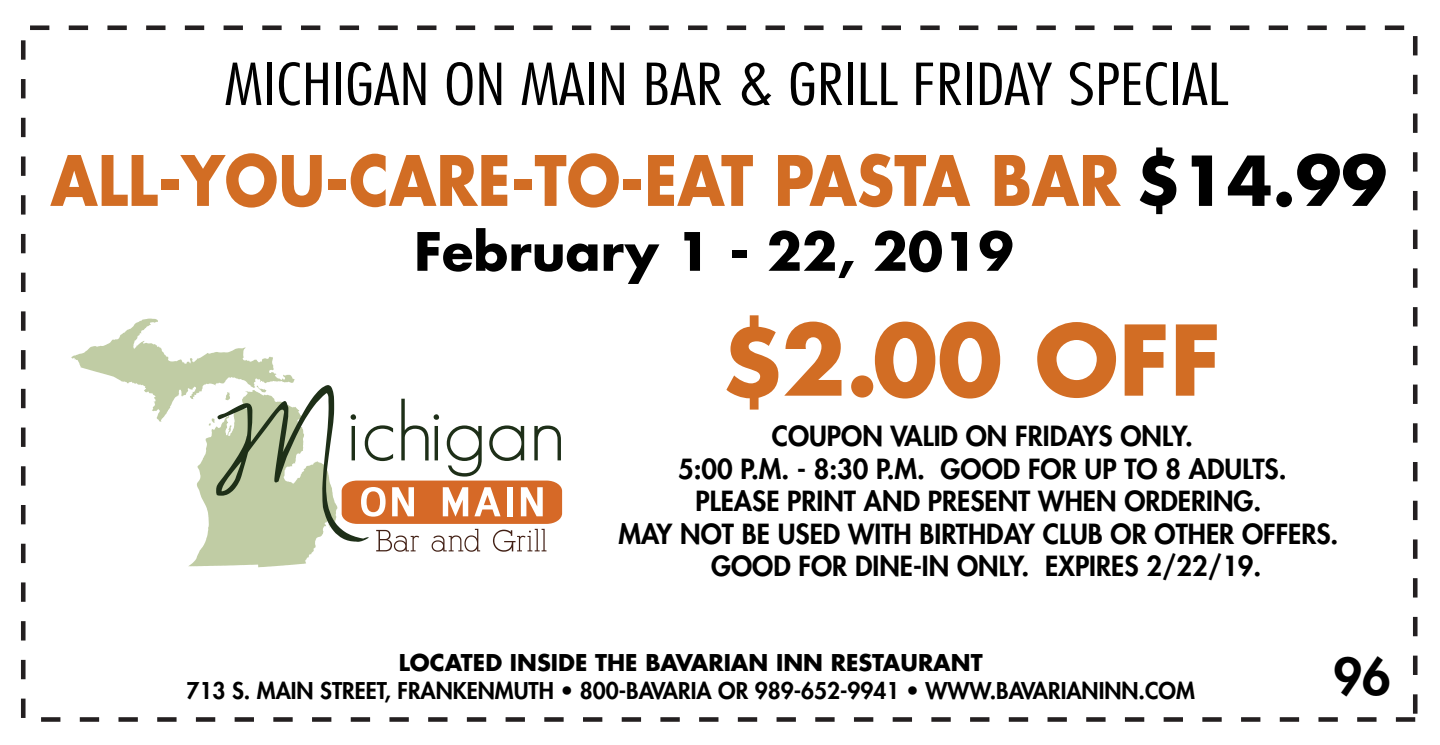
<style>
.page{position:relative;width:1440px;height:745px;background:#fff}
.page>*{position:absolute;margin:0;border:0;box-sizing:border-box;transform-origin:0 0}
.t1{font:700 94.5px "Futura Std";color:#d26d24}
.t2{font:700 67.5px "Futura Std";color:#d26d24;scale:.9 1}
.t3{font:300 condensed 56.25px "Futura Std";color:#000;scale:1.24 1}
.t4{font:700 51.3px "Futura Std";color:#000}
.t5{font:800 49.5px "Futura Std";color:#000}
.t6{font:800 27px/32.4px "Futura Std";color:#000;text-align:center}
.t7{font:800 22.5px "Futura Std";color:#000}
.t8{font:700 22.5px "Futura Std";color:#000}
.s1{font-size:66.83px;color:#000}
</style>
<div class="page">
<div style="left:21px;top:25px;width:1397px;height:697px;border:5px dashed #231f20"></div>
<svg style="left:71px;top:318px;width:491px;height:249px"></svg>
<h3 class="t3" style="left:224px;top:51px;width:811px">MICHIGAN ON MAIN BAR &amp; GRILL FRIDAY SPECIAL</h3>
<h2 class="t2" style="left:50px;top:136px;width:1487px">ALL-YOU-CARE-TO-EAT PASTA BAR <span class="s1">$14.99</span></h2>
<h3 class="t4" style="left:414px;top:217px;width:601px">February 1 - 22, 2019</h3>
<h1 class="t1" style="left:720px;top:297px;width:503px">$2.00 OFF</h1>
<p class="t6" style="left:618px;top:420px;width:721px">COUPON VALID ON FRIDAYS ONLY.<br>5:00 P.M. - 8:30 P.M. GOOD FOR UP TO 8 ADULTS.<br>PLEASE PRINT AND PRESENT WHEN ORDERING.<br>MAY NOT BE USED WITH BIRTHDAY CLUB OR OTHER OFFERS.<br>GOOD FOR DINE-IN ONLY. EXPIRES 2/22/19.</p>
<p class="t8" style="left:399px;top:648px;width:585px">LOCATED INSIDE THE BAVARIAN INN RESTAURANT</p>
<p class="t7" style="left:187px;top:676px;width:1010px">713 S. MAIN STREET, FRANKENMUTH • 800-BAVARIA OR 989-652-9941 • WWW.BAVARIANINN.COM</p>
<h3 class="t5" style="left:1333px;top:645px;width:59px">96</h3>
</div>
